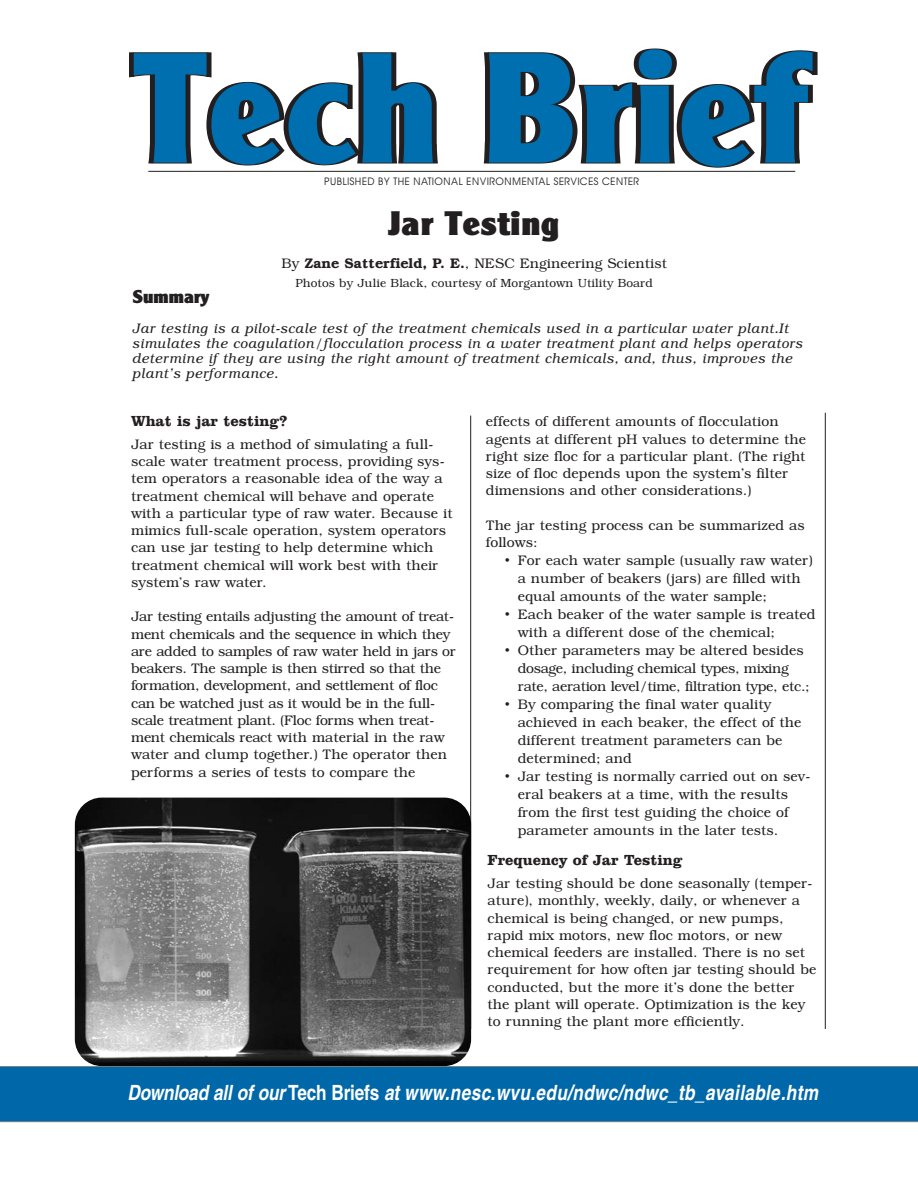
<style>
.page{position:relative;width:918px;height:1188px;background:#fff}
.page>*{position:absolute;margin:0;border:0;box-sizing:border-box;transform-origin:0 0}
.t1{font:33px "Hemmert";letter-spacing:.025em;color:#231f20}
.t2{font:italic 700 condensed 21px "Helvetica";letter-spacing:.02em;color:#fff}
.t3{font:18px "Hemmert";color:#231f20}
.t4{font:700 15px "Clarendon BT";color:#231f20}
.t5{font:300 14.1px/17.2px "Bookman";color:#231f20}
.t6{font:300 14.1px/17.2px "Bookman";letter-spacing:-.025em;color:#231f20}
.t7{font:italic 300 14.1px/15px "Bookman";letter-spacing:.025em;color:#231f20}
.t8{font:300 12px "Bookman";color:#231f20}
.t9{font:10.5px "Avant Garde";letter-spacing:-.01em;color:#231f20}
.s1{font-weight:600}
.s2{font-style:normal}
</style>
<div class="page">
<hr style="left:825px;top:413px;width:1px;height:635px;background:#231f20">
<hr style="left:470px;top:416px;width:1px;height:718px;background:#231f20">
<hr style="left:148px;top:171px;width:647px;height:1px;background:#231f20">
<svg style="left:129px;top:52px;width:309px;height:114px"></svg>
<svg style="left:483px;top:49px;width:335px;height:119px"></svg>
<div style="left:463px;top:1029px;width:366px;height:108px;background:#fff"></div>
<div style="left:0;top:1066px;width:918px;height:56px;background:#0068a9"></div>
<img style="left:75px;top:798px;width:396px;height:268px">
<p class="t9" style="left:324px;top:175px;width:317px">PUBLISHED BY THE NATIONAL ENVIRONMENTAL SERVICES CENTER</p>
<h1 class="t1" style="left:388px;top:204px;width:172px">Jar Testing</h1>
<p class="t5" style="left:281px;top:254px;width:387px">By <span class="s1">Zane Satterfield, P. E.</span>, NESC Engineering Scientist</p>
<p class="t8" style="left:295px;top:276px;width:359px">Photos by Julie Black, courtesy of Morgantown Utility Board</p>
<p class="t3" style="left:133px;top:286px;width:78px">Summary</p>
<p class="t7" style="left:133px;top:320px;width:672px">Jar testing is a pilot-scale test of the treatment chemicals used in a particular water plant.It simulates the coagulation/flocculation process in a water treatment plant and helps operators determine if they are using the right amount of treatment chemicals, and, thus, improves the plant’s performance.</p>
<p class="t5" style="left:486px;top:413px;width:322px">effects of different amounts of flocculation agents at different pH values to determine the right size floc for a particular plant. (The right size of floc depends upon the system’s filter dimensions and other considerations.)</p>
<p class="t5" style="left:486px;top:516px;width:320px">The jar testing process can be summarized as follows:</p>
<p class="t5" style="left:518px;top:551px;width:296px;line-height:18px;text-indent:-14px">• For each water sample (usually raw water) a number of beakers (jars) are filled with equal amounts of the water sample;</p>
<p class="t5" style="left:518px;top:605px;width:299px;line-height:18px;text-indent:-14px">• Each beaker of the water sample is treated with a different dose of the chemical;</p>
<p class="t6" style="left:518px;top:641px;width:293px;line-height:18px;text-indent:-14px">• Other parameters may be altered besides dosage, including chemical types, mixing rate, aeration level/time, filtration type, etc.;</p>
<p class="t5" style="left:518px;top:695px;width:285px;line-height:18px;text-indent:-14px">• By comparing the final water quality achieved in each beaker, the effect of the different treatment parameters can be determined; and</p>
<p class="t5" style="left:518px;top:767px;width:294px;line-height:18px;text-indent:-14px">• Jar testing is normally carried out on sev&shy;eral beakers at a time, with the results from the first test guiding the choice of parameter amounts in the later tests.</p>
<p class="t4" style="left:488px;top:852px;width:196px">Frequency of Jar Testing</p>
<p class="t5" style="left:488px;top:875px;width:330px">Jar testing should be done seasonally (temper&shy;ature), monthly, weekly, daily, or whenever a chemical is being changed, or new pumps, rapid mix motors, new floc motors, or new chemical feeders are installed. There is no set requirement for how often jar testing should be conducted, but the more it’s done the better the plant will operate. Optimization is the key to running the plant more efficiently.</p>
<p class="t4" style="left:131px;top:412px;width:158px">What is jar testing?</p>
<p class="t5" style="left:131px;top:435px;width:323px">Jar testing is a method of simulating a full&shy;scale water treatment process, providing sys&shy;tem operators a reasonable idea of the way a treatment chemical will behave and operate with a particular type of raw water. Because it mimics full-scale operation, system operators can use jar testing to help determine which treatment chemical will work best with their system’s raw water.</p>
<p class="t6" style="left:131px;top:608px;width:326px">Jar testing entails adjusting the amount of treat&shy;ment chemicals and the sequence in which they are added to samples of raw water held in jars or beakers. The sample is then stirred so that the formation, development, and settlement of floc can be watched just as it would be in the full&shy;scale treatment plant. (Floc forms when treat&shy;ment chemicals react with material in the raw water and clump together.) The operator then performs a series of tests to compare the</p>
<h2 class="t2" style="left:128px;top:1084px;width:692px">Download all of our <span class="s2">Tech Briefs</span> at www.nesc.wvu.edu/ndwc/ndwc_tb_available.htm</h2>
</div>
